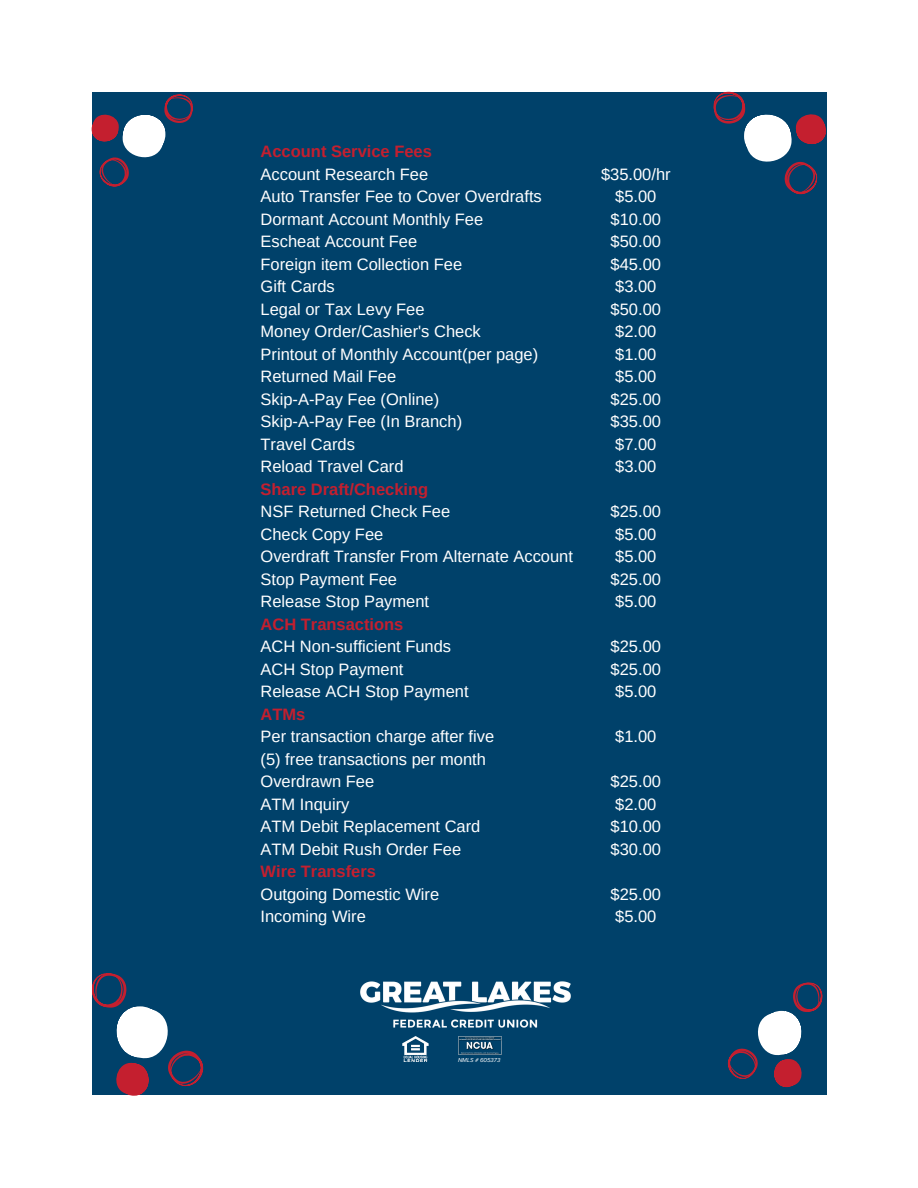
<style>
.page{position:relative;width:918px;height:1188px;background:#fff}
.page>*{position:absolute;margin:0;border:0;box-sizing:border-box;transform-origin:0 0}
.t1{font:16.5px/22.5px "Arimo";color:#fff}
.t2{font:700 16.5px "Arimo";color:#c41f2f}
.t3{font:italic 5.85px "Proxima Nova";color:#fff}
</style>
<div class="page">
<div style="left:92px;top:92px;width:734px;height:1002px;background:#00416a"></div>
<svg style="left:92px;top:94px;width:101px;height:93px"></svg>
<svg style="left:714px;top:92px;width:112px;height:102px"></svg>
<svg style="left:92px;top:973px;width:111px;height:123px"></svg>
<svg style="left:728px;top:983px;width:94px;height:104px"></svg>
<img style="left:312px;top:981px;width:308px;height:114px">
<img style="left:403px;top:1036px;width:26px;height:26px">
<img style="left:458px;top:1036px;width:44px;height:18px">
<p class="t2" style="left:261px;top:142px;width:173px">Account Service Fees</p>
<p class="t1" style="left:261px;top:163px;width:283px">Account Research Fee<br>Auto Transfer Fee to Cover Overdrafts<br>Dormant Account Monthly Fee<br>Escheat Account Fee<br>Foreign item Collection Fee<br>Gift Cards<br>Legal or Tax Levy Fee<br>Money Order/Cashier's Check<br>Printout of Monthly Account(per page)<br>Returned Mail Fee<br>Skip-A-Pay Fee (Online)<br>Skip-A-Pay Fee (In Branch)<br>Travel Cards<br>Reload Travel Card</p>
<p class="t2" style="left:261px;top:480px;width:169px">Share Draft/Checking</p>
<p class="t1" style="left:261px;top:500px;width:314px">NSF Returned Check Fee<br>Check Copy Fee<br>Overdraft Transfer From Alternate Account<br>Stop Payment Fee<br>Release Stop Payment</p>
<p class="t2" style="left:261px;top:615px;width:144px">ACH Transactions</p>
<p class="t1" style="left:261px;top:635px;width:210px">ACH Non-sufficient Funds<br>ACH Stop Payment<br>Release ACH Stop Payment</p>
<p class="t2" style="left:261px;top:705px;width:46px">ATMs</p>
<p class="t1" style="left:261px;top:725px;width:235px">Per transaction charge after five (5) free transactions per month<br>Overdrawn Fee<br>ATM Inquiry<br>ATM Debit Replacement Card<br>ATM Debit Rush Order Fee</p>
<p class="t2" style="left:261px;top:862px;width:117px">Wire Transfers</p>
<p class="t1" style="left:261px;top:883px;width:180px">Outgoing Domestic Wire<br>Incoming Wire</p>
<p class="t1" style="left:601px;top:163px;width:71px;text-align:center">$35.00/hr $5.00 $10.00 $50.00 $45.00 $3.00 $50.00 $2.00 $1.00 $5.00 $25.00 $35.00 $7.00 $3.00</p>
<p class="t1" style="left:611px;top:500px;width:52px">$25.00 $5.00 $5.00 $25.00 $5.00</p>
<p class="t1" style="left:611px;top:635px;width:52px;text-align:justify">$25.00 $25.00 $5.00</p>
<p class="t1" style="left:615px;top:725px;width:43px">$1.00</p>
<p class="t1" style="left:611px;top:770px;width:52px">$25.00 $2.00 $10.00 $30.00</p>
<p class="t1" style="left:611px;top:883px;width:52px">$25.00 $5.00</p>
<p class="t3" style="left:458px;top:1057px;width:44px">NMLS # 605373</p>
</div>
